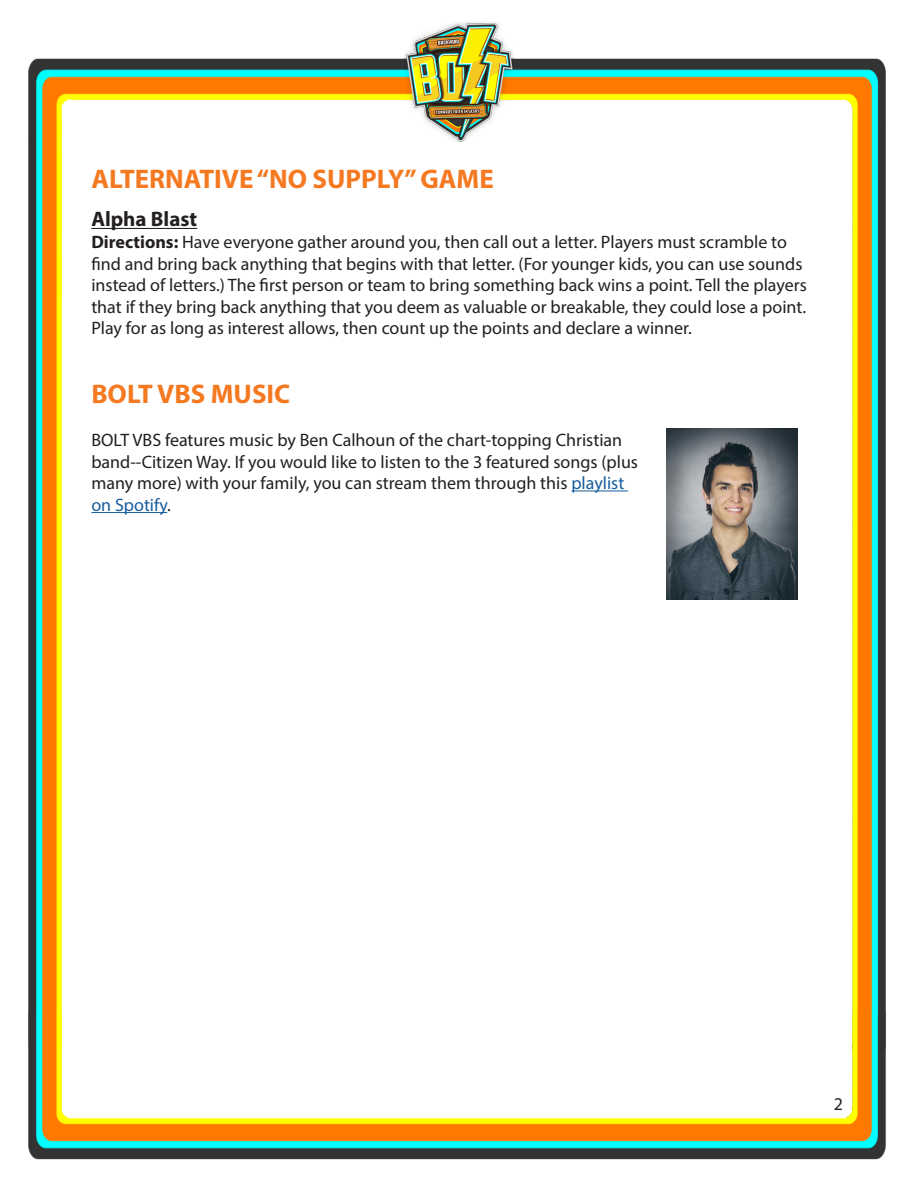
<style>
.page{position:relative;width:918px;height:1188px;background:#fff}
.page>*{position:absolute;margin:0;border:0;box-sizing:border-box;transform-origin:0 0}
.t1{font:700 27px "Myriad Pro";color:#f47921}
.t2{font:700 21px "Myriad Pro";color:#231f20}
.t3{font:18px/21.6px "Myriad Pro";color:#231f20}
.s1{font-weight:700}
.s2{color:#175d9e}
</style>
<div class="page">
<img style="left:28px;top:22px;width:858px;height:1138px">
<hr style="left:91px;top:228px;width:106px;height:1px;background:#231f20">
<hr style="left:571px;top:490px;width:57px;height:1px;background:#175d9e">
<hr style="left:91px;top:512px;width:76px;height:1px;background:#175d9e">
<img style="left:666px;top:428px;width:132px;height:171px">
<p class="t1" style="left:91px;top:161px;width:404px">ALTERNATIVE “NO SUPPLY” GAME</p>
<p class="t2" style="left:91px;top:206px;width:107px">Alpha Blast</p>
<p class="t3" style="left:91px;top:231px;width:717px"><span class="s1">Directions:</span> Have everyone gather around you, then call out a letter. Players must scramble to find and bring back anything that begins with that letter. (For younger kids, you can use sounds instead of letters.) The first person or team to bring something back wins a point. Tell the players that if they bring back anything that you deem as valuable or breakable, they could lose a point.<br>Play for as long as interest allows, then count up the points and declare a winner.</p>
<p class="t1" style="left:91px;top:376px;width:201px">BOLT VBS MUSIC</p>
<p class="t3" style="left:91px;top:429px;width:548px">BOLT VBS features music by Ben Calhoun of the chart-topping Christian band--Citizen Way. If you would like to listen to the 3 featured songs (plus many more) with your family, you can stream them through this <span class="s2">playlist on Spotify</span>.</p>
<p class="t3" style="left:834px;top:1093px;width:11px">2</p>
</div>
